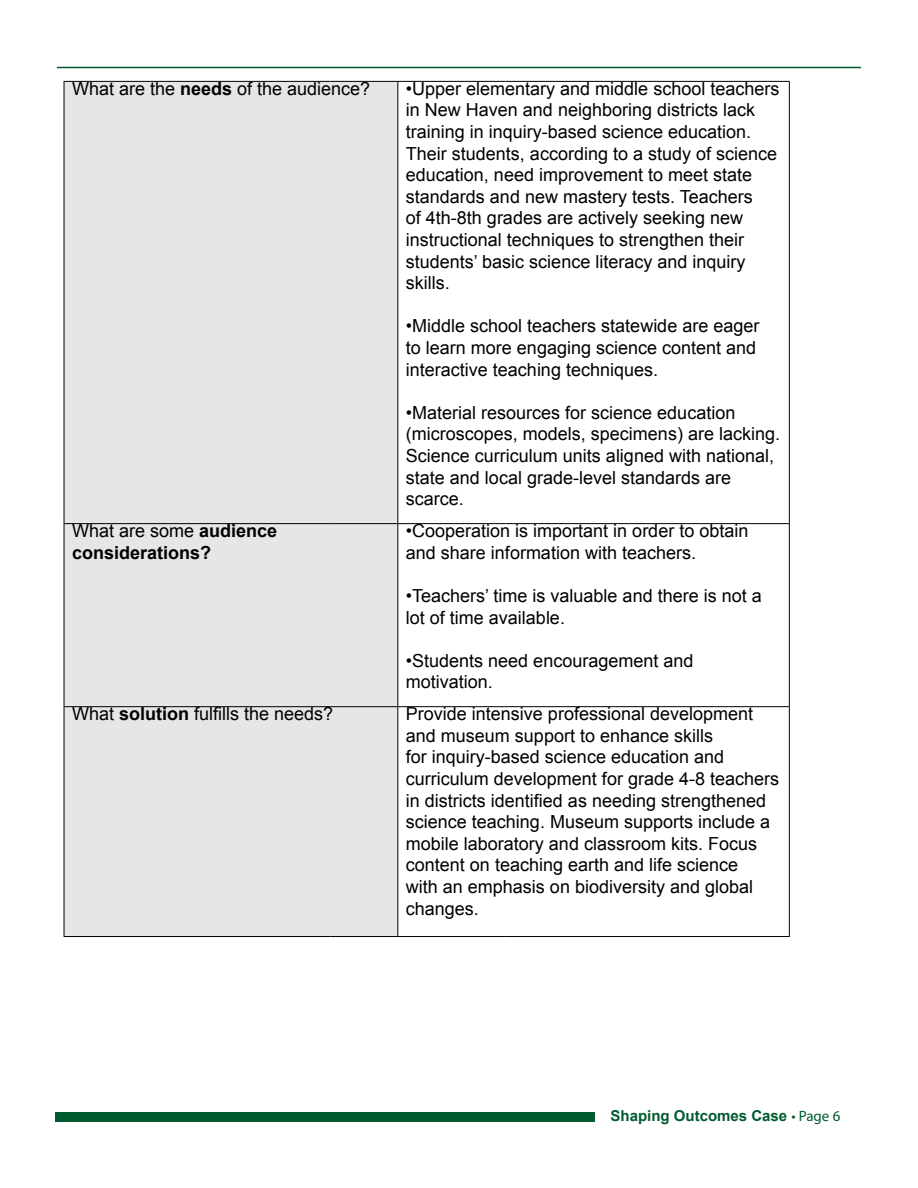
<style>
.page{position:relative;width:918px;height:1188px;background:#fff}
.page>*{position:absolute;margin:0;border:0;box-sizing:border-box;transform-origin:0 0}
.t1{font:18px/21.6px "Arial";color:#000}
.t2{font:700 18px/21.6px "Arial";color:#000}
.t3{font:700 15px "Arial";color:#005c2e}
.s1{font-weight:700}
.s2{font-weight:400}
.s3{font-family:"Myriad Pro";font-weight:400}
</style>
<div class="page">
<hr style="left:57px;top:67px;width:804px;height:1px;background:#005c2e">
<div style="left:56px;top:1113px;width:540px;height:9px;background:#005c2e"></div>
<div style="left:65px;top:82px;width:332px;height:854px;background:#e6e6e6"></div>
<hr style="left:64px;top:82px;width:1px;height:441px;background:#000">
<hr style="left:398px;top:81px;width:108px;height:1px;background:#000">
<hr style="left:397px;top:82px;width:1px;height:441px;background:#000">
<hr style="left:506px;top:81px;width:284px;height:1px;background:#000">
<hr style="left:789px;top:82px;width:1px;height:441px;background:#000">
<hr style="left:64px;top:524px;width:1px;height:182px;background:#000">
<hr style="left:398px;top:523px;width:108px;height:1px;background:#000">
<hr style="left:397px;top:524px;width:1px;height:182px;background:#000">
<hr style="left:506px;top:523px;width:284px;height:1px;background:#000">
<hr style="left:789px;top:524px;width:1px;height:182px;background:#000">
<hr style="left:64px;top:707px;width:1px;height:229px;background:#000">
<hr style="left:398px;top:706px;width:108px;height:1px;background:#000">
<hr style="left:397px;top:707px;width:1px;height:229px;background:#000">
<hr style="left:506px;top:706px;width:284px;height:1px;background:#000">
<hr style="left:789px;top:707px;width:1px;height:229px;background:#000">
<hr style="left:398px;top:936px;width:108px;height:1px;background:#000">
<hr style="left:506px;top:936px;width:284px;height:1px;background:#000">
<hr style="left:64px;top:81px;width:266px;height:1px;background:#000">
<hr style="left:330px;top:81px;width:68px;height:1px;background:#000">
<hr style="left:64px;top:523px;width:266px;height:1px;background:#000">
<hr style="left:330px;top:523px;width:68px;height:1px;background:#000">
<hr style="left:64px;top:706px;width:266px;height:1px;background:#000">
<hr style="left:330px;top:706px;width:68px;height:1px;background:#000">
<hr style="left:64px;top:936px;width:266px;height:1px;background:#000">
<hr style="left:330px;top:936px;width:68px;height:1px;background:#000">
<p class="t1" style="left:72px;top:78px;width:300px">What are the <span class="s1">needs</span> of the audience?</p>
<p class="t1" style="left:406px;top:78px;width:375px">•Upper elementary and middle school teachers in New Haven and neighboring districts lack training in inquiry-based science education.</p>
<p class="t1" style="left:406px;top:143px;width:373px">Their students, according to a study of science education, need improvement to meet state standards and new mastery tests. Teachers<br>of 4th-8th grades are actively seeking new instructional techniques to strengthen their students’ basic science literacy and inquiry skills.</p>
<p class="t1" style="left:406px;top:316px;width:355px">•Middle school teachers statewide are eager to learn more engaging science content and interactive teaching techniques.</p>
<p class="t1" style="left:406px;top:402px;width:376px">•Material resources for science education (microscopes, models, specimens) are lacking.<br>Science curriculum units aligned with national,</p>
<p class="t1" style="left:406px;top:467px;width:327px">state and local grade-level standards are scarce.</p>
<p class="t2" style="left:72px;top:521px;width:207px"><span class="s2">What are some</span> audience considerations?</p>
<p class="t1" style="left:406px;top:520px;width:344px">•Cooperation is important in order to obtain and share information with teachers.</p>
<p class="t1" style="left:406px;top:585px;width:357px">•Teachers’ time is valuable and there is not a lot of time available.</p>
<p class="t1" style="left:406px;top:650px;width:289px">•Students need encouragement and motivation.</p>
<p class="t1" style="left:72px;top:703px;width:263px">What <span class="s1">solution</span> fulfills the needs?</p>
<p class="t1" style="left:406px;top:703px;width:375px">Provide intensive professional development and museum support to enhance skills<br>for inquiry-based science education and curriculum development for grade 4-8 teachers in districts identified as needing strengthened science teaching. Museum supports include a mobile laboratory and classroom kits. Focus content on teaching earth and life science<br>with an emphasis on biodiversity and global changes.</p>
<p class="t3" style="left:610px;top:1106px;width:231px">Shaping Outcomes Case <span class="s3">• Page 6</span></p>
</div>
